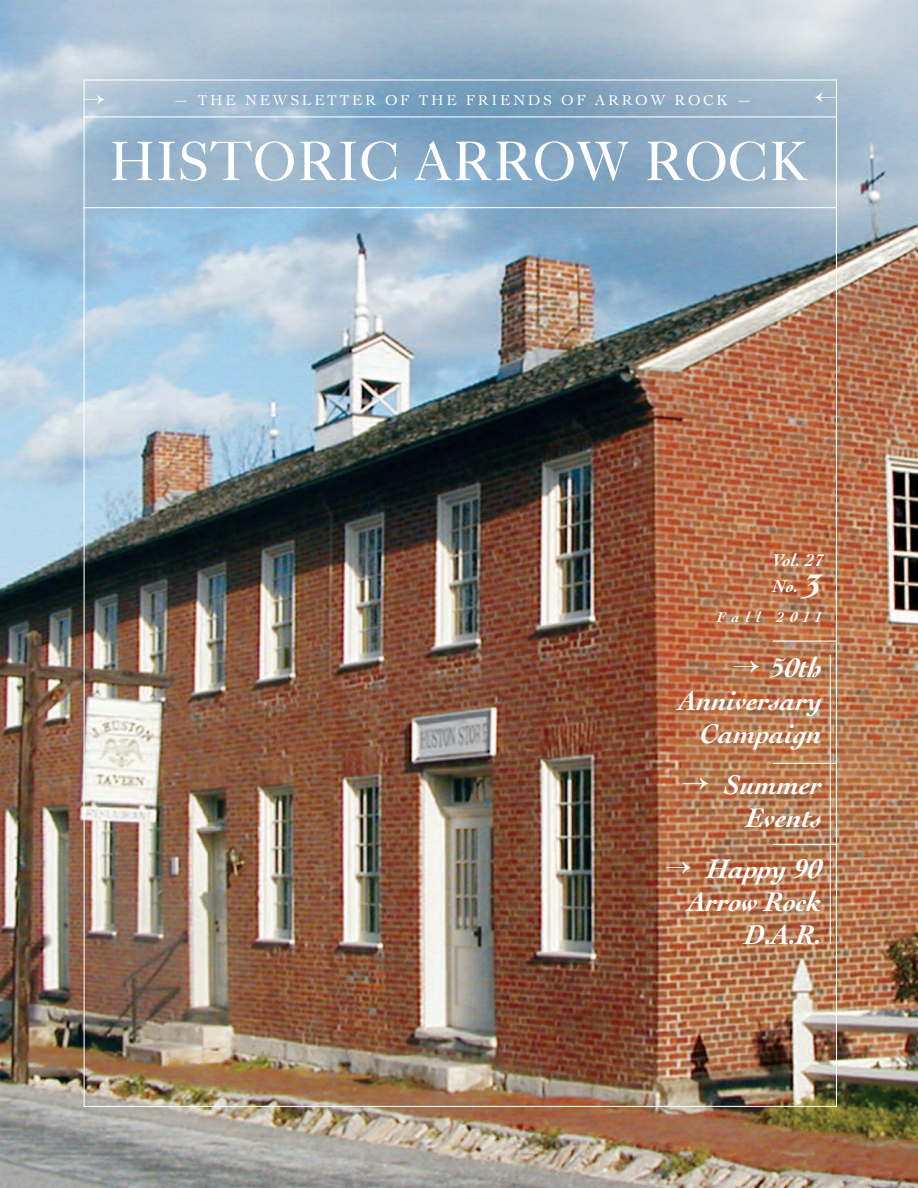
<style>
.page{position:relative;width:918px;height:1188px;background:#fff}
.page>*{position:absolute;margin:0;border:0;box-sizing:border-box;transform-origin:0 0}
.t1{font:55.5px "Caslon Five Forty";letter-spacing:.01em;color:#fff}
.t2{font:italic 700 28.5px/33px "Cochin";color:#fff;text-align:right}
.t3{font:italic 700 18px/25.5px "Cochin";color:#fff}
.t4{font:15px "Cochin";letter-spacing:.18em;color:#fff}
.t5{font:italic 700 15px "Cochin";letter-spacing:.4em;color:#fff}
.s1{font-size:36px}
</style>
<div class="page">
<img style="left:0;top:0;width:918px;height:1188px">
<hr style="left:83px;top:207px;width:753px;height:1px;background:#fff">
<hr style="left:773px;top:641px;width:64px;height:1px;background:#fff">
<hr style="left:830px;top:655px;width:1px;height:289px;background:#fff">
<hr style="left:773px;top:763px;width:64px;height:1px;background:#fff">
<hr style="left:773px;top:844px;width:64px;height:1px;background:#fff">
<hr style="left:83px;top:116px;width:753px;height:1px;background:#fff">
<svg style="left:84px;top:94px;width:21px;height:11px"></svg>
<svg style="left:815px;top:92px;width:21px;height:10px"></svg>
<p class="t4" style="left:174px;top:94px;width:580px">— THE NEWSLETTER OF THE FRIENDS OF ARROW ROCK —</p>
<h1 class="t1" style="left:109px;top:142px;width:701px">HISTORIC ARROW ROCK</h1>
<p class="t3" style="left:773px;top:549px;width:52px">Vol. 27<br>No. <span class="s1">3</span></p>
<p class="t5" style="left:717px;top:612px;width:106px">Fall 2011</p>
<p class="t2" style="left:680px;top:653px;width:144px">→ 50th<br>Anniversary<br>Campaign</p>
<p class="t2" style="left:682px;top:770px;width:142px">→ Summer<br>Events</p>
<p class="t2" style="left:665px;top:854px;width:159px">→ Happy 90<br>Arrow Rock<br>D.A.R.</p>
</div>
